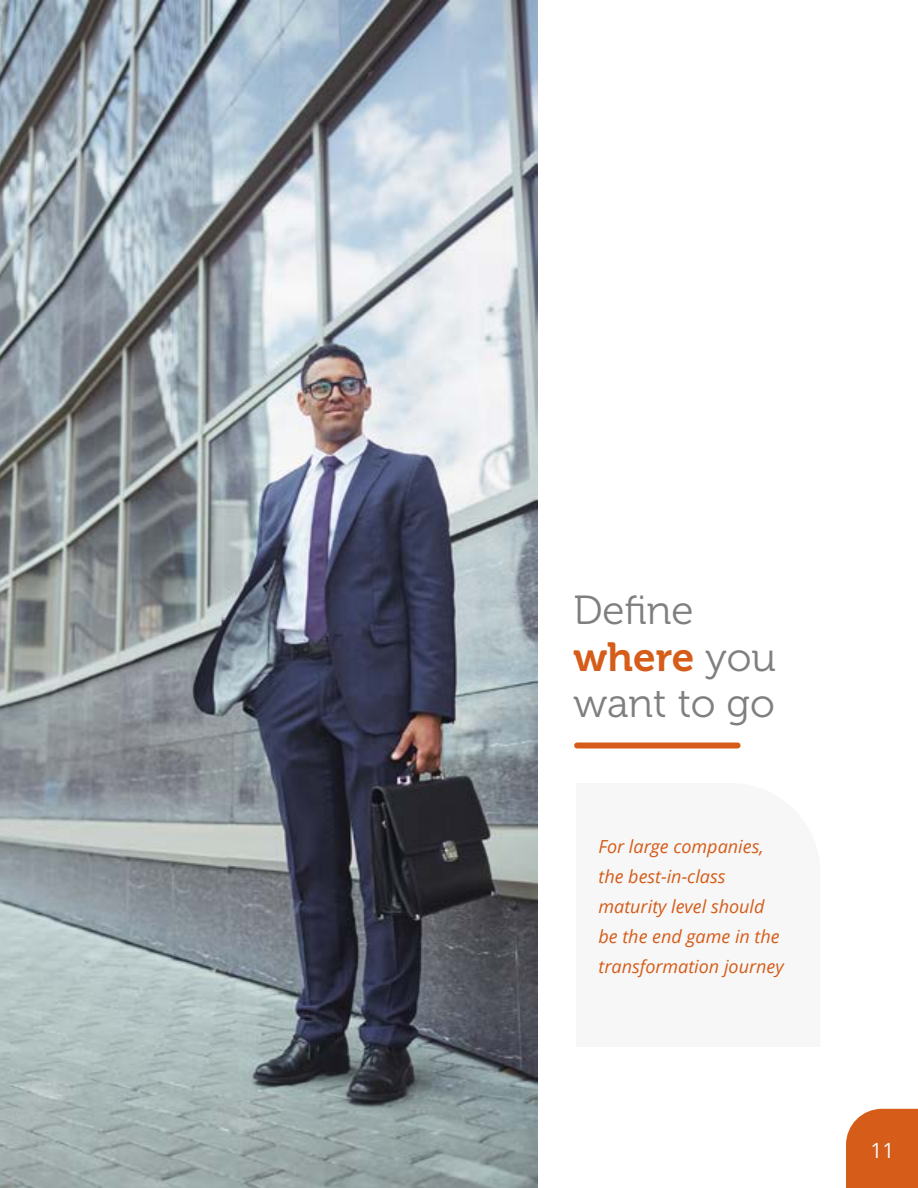
<style>
.page{position:relative;width:918px;height:1188px;background:#fff}
.page>*{position:absolute;margin:0;border:0;box-sizing:border-box;transform-origin:0 0}
.t1{font:40.5px "Museo 300";color:#7f7f7f}
.t2{font:40.5px "Museo 700";color:#d55c19}
.t3{font:21px "Open Sans";color:#f7f7f7}
.t4{font:italic 18px/30px "Open Sans";color:#d55c19}
.s1{font-family:"Museo 300";color:#7f7f7f}
</style>
<div class="page">
<div style="left:846px;top:1109px;width:72px;height:79px;background:#d55c19"></div>
<div style="left:577px;top:742px;width:161px;height:6px;background:#d55c19"></div>
<img style="left:0;top:0;width:538px;height:1188px">
<h1 class="t1" style="left:573px;top:589px;width:122px">Define</h1>
<h1 class="t2" style="left:573px;top:634px;width:204px">where <span class="s1">you</span></h1>
<h1 class="t1" style="left:573px;top:682px;width:203px">want to go</h1>
<p class="t4" style="left:599px;top:831px;width:187px">For large companies, the best-in-class maturity level should be the end game in the transformation journey</p>
<p class="t3" style="left:870px;top:1136px;width:26px">11</p>
</div>
